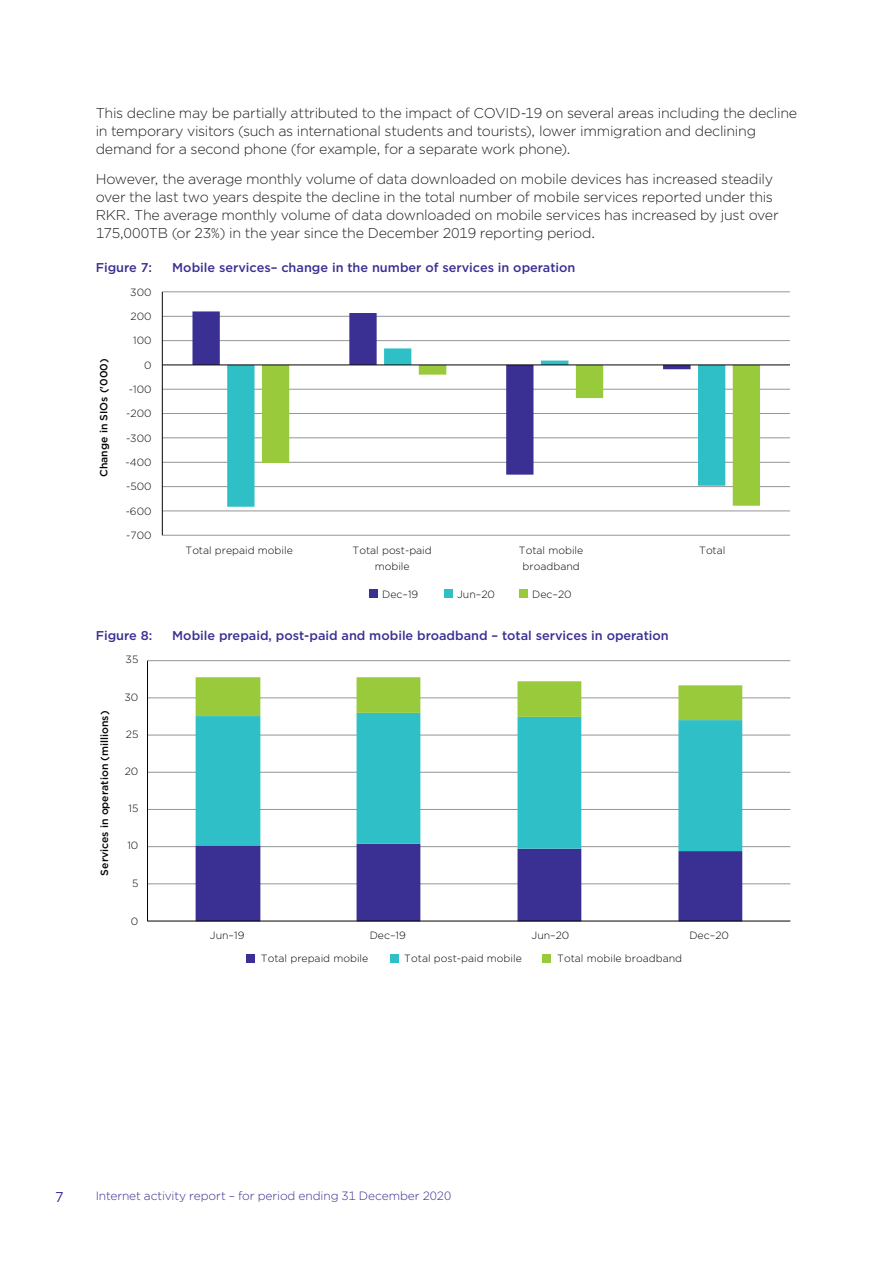
<style>
.page{position:relative;width:893px;height:1263px;background:#fff}
.page>*{position:absolute;margin:0;border:0;box-sizing:border-box;transform-origin:0 0}
._01_Body_text{font:300 14.25px/18px "Gotham";letter-spacing:-.02em;color:#231f20}
.t1{font:14.25px "Gotham";color:#3a2f92}
._02_Figure_Heading{font:500 12.75px "Gotham";color:#3a2f92}
.t2{font:300 12px "Gotham";letter-spacing:-.005em;color:#3a2f92}
.t3{font:300 10.5px/15.9px "Gotham";color:#040503;text-align:center}
.t4{font:500 10.5px "Gotham";color:#040503}
</style>
<div class="page">
<hr style="left:162px;top:291px;width:628px;height:1px;background:#939598">
<hr style="left:162px;top:316px;width:628px;height:1px;background:#939598">
<hr style="left:162px;top:340px;width:628px;height:1px;background:#939598">
<hr style="left:162px;top:389px;width:628px;height:1px;background:#939598">
<hr style="left:162px;top:413px;width:628px;height:1px;background:#939598">
<hr style="left:162px;top:437px;width:628px;height:1px;background:#939598">
<hr style="left:162px;top:462px;width:628px;height:1px;background:#939598">
<hr style="left:162px;top:486px;width:628px;height:1px;background:#939598">
<hr style="left:162px;top:510px;width:628px;height:1px;background:#939598">
<hr style="left:162px;top:535px;width:628px;height:1px;background:#939598">
<svg style="left:192px;top:311px;width:499px;height:152px"></svg>
<svg style="left:227px;top:348px;width:498px;height:159px"></svg>
<svg style="left:262px;top:366px;width:498px;height:140px"></svg>
<hr style="left:162px;top:365px;width:628px;height:1px;background:#040503">
<div style="left:369px;top:590px;width:8px;height:8px;background:#3a2f92"></div>
<div style="left:444px;top:590px;width:8px;height:8px;background:#2fbfc6"></div>
<div style="left:519px;top:590px;width:8px;height:8px;background:#99ca3b"></div>
<hr style="left:162px;top:292px;width:1px;height:243px;background:#040503">
<div style="left:246px;top:954px;width:9px;height:8px;background:#3a2f92"></div>
<div style="left:390px;top:954px;width:8px;height:8px;background:#2fbfc6"></div>
<div style="left:542px;top:954px;width:9px;height:8px;background:#99ca3b"></div>
<svg style="left:147px;top:660px;width:644px;height:262px"></svg>
<p class="_01_Body_text" style="left:96px;top:103px;width:703px">This decline may be partially attributed to the impact of COVID-19 on several areas including the decline in temporary visitors (such as international students and tourists), lower immigration and declining demand for a second phone (for example, for a separate work phone).</p>
<p class="_01_Body_text" style="left:96px;top:170px;width:685px">However, the average monthly volume of data downloaded on mobile devices has increased steadily over the last two years despite the decline in the total number of mobile services reported under this RKR. The average monthly volume of data downloaded on mobile services has increased by just over 175,000TB (or 23%) in the year since the December 2019 reporting period.</p>
<p class="_02_Figure_Heading" style="left:96px;top:259px;width:58px">Figure 7:</p>
<p class="_02_Figure_Heading" style="left:172px;top:259px;width:405px">Mobile services– change in the number of services in operation</p>
<p class="t3" style="left:130px;top:284px;width:23px">300</p>
<p class="t3" style="left:130px;top:308px;width:23px">200</p>
<p class="t4" style="left:97px;top:477px;width:120px;rotate:-90deg">Change in SIOs ('000)</p>
<p class="t3" style="left:133px;top:332px;width:20px">100</p>
<p class="t3" style="left:144px;top:357px;width:9px">0</p>
<p class="t3" style="left:129px;top:381px;width:24px">-100</p>
<p class="t3" style="left:126px;top:405px;width:27px">-200</p>
<p class="t3" style="left:126px;top:430px;width:27px">-300</p>
<p class="t3" style="left:125px;top:454px;width:28px">-400</p>
<p class="t3" style="left:126px;top:478px;width:27px">-500</p>
<p class="t3" style="left:126px;top:503px;width:27px">-600</p>
<p class="t3" style="left:126px;top:527px;width:27px">-700</p>
<p class="t3" style="left:185px;top:542px;width:109px">Total prepaid mobile</p>
<p class="t3" style="left:353px;top:542px;width:81px">Total post-paid mobile</p>
<p class="t3" style="left:519px;top:542px;width:66px">Total mobile broadband</p>
<p class="t3" style="left:699px;top:542px;width:28px">Total</p>
<p class="t3" style="left:382px;top:586px;width:38px">Dec–19</p>
<p class="t3" style="left:457px;top:586px;width:39px">Jun–20</p>
<p class="t3" style="left:532px;top:586px;width:41px">Dec–20</p>
<p class="_02_Figure_Heading" style="left:96px;top:627px;width:58px">Figure 8:</p>
<p class="_02_Figure_Heading" style="left:172px;top:627px;width:498px">Mobile prepaid, post-paid and mobile broadband – total services in operation</p>
<p class="t3" style="left:126px;top:651px;width:14px">35</p>
<p class="t4" style="left:98px;top:875px;width:166px;rotate:-90deg">Services in operation (millions)</p>
<p class="t3" style="left:124px;top:689px;width:15px">30</p>
<p class="t3" style="left:126px;top:726px;width:14px">25</p>
<p class="t3" style="left:125px;top:763px;width:15px">20</p>
<p class="t3" style="left:128px;top:800px;width:11px">15</p>
<p class="t3" style="left:127px;top:837px;width:12px">10</p>
<p class="t3" style="left:132px;top:875px;width:8px">5</p>
<p class="t3" style="left:131px;top:913px;width:9px">0</p>
<p class="t3" style="left:210px;top:927px;width:36px">Jun–19</p>
<p class="t3" style="left:370px;top:927px;width:38px">Dec–19</p>
<p class="t3" style="left:532px;top:927px;width:39px">Jun–20</p>
<p class="t3" style="left:689px;top:927px;width:41px">Dec–20</p>
<p class="t3" style="left:261px;top:950px;width:109px">Total prepaid mobile</p>
<p class="t3" style="left:404px;top:950px;width:119px">Total post-paid mobile</p>
<p class="t3" style="left:557px;top:950px;width:126px">Total mobile broadband</p>
<p class="t1" style="left:55px;top:1188px;width:10px">7</p>
<p class="t2" style="left:96px;top:1188px;width:357px">Internet activity report – for period ending 31 December 2020</p>
</div>
